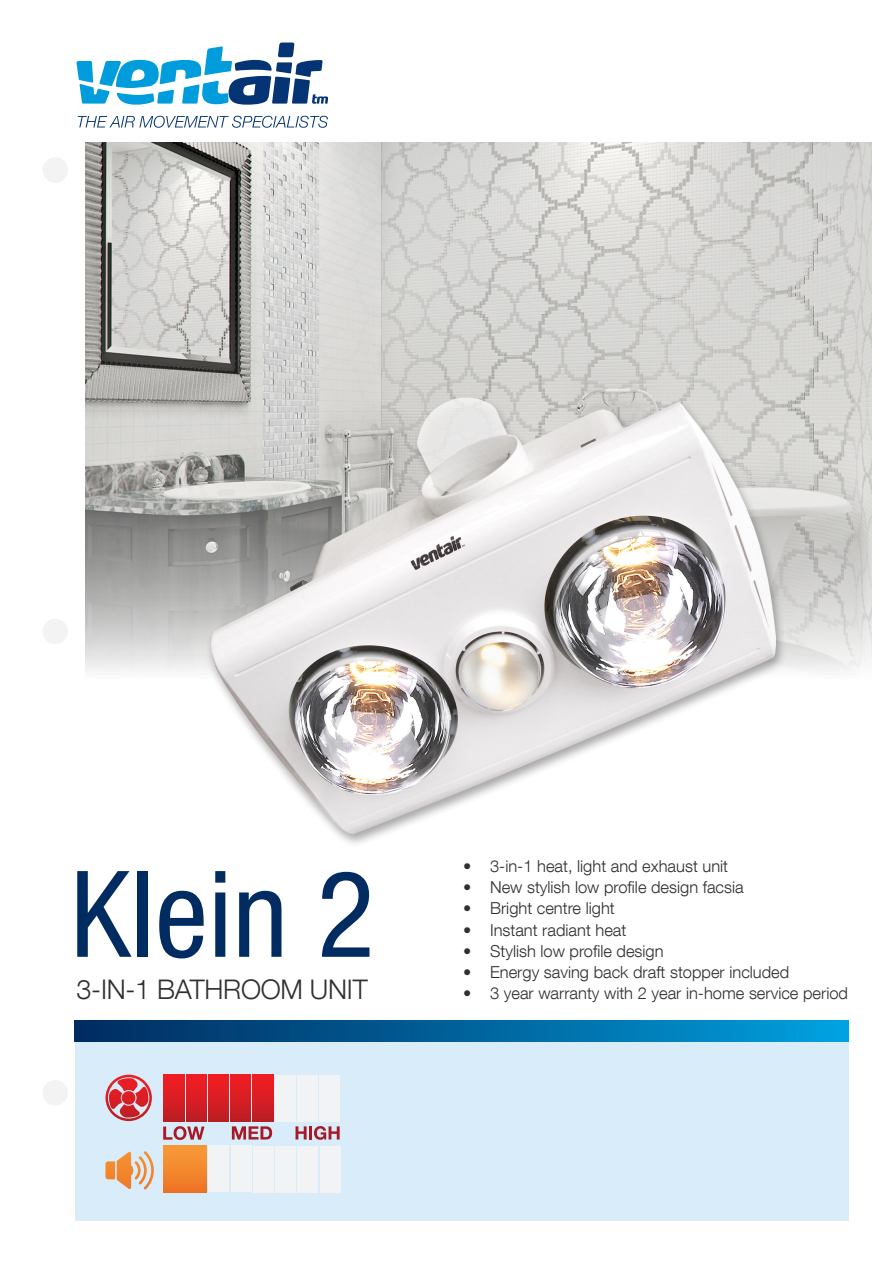
<style>
.page{position:relative;width:893px;height:1263px;background:#fff}
.page>*{position:absolute;margin:0;border:0;box-sizing:border-box;transform-origin:0 0}
.t1{font:condensed 120px "Helvetica Neue LT Com";color:#002c62}
.t2{font:300 27px "Helvetica Neue LT Com";letter-spacing:-.01em;color:#312f30}
.t3{font:300 16.5px "Helvetica Neue LT Com";color:#312f30}
</style>
<div class="page">
<svg style="left:78px;top:116px;width:250px;height:11px"></svg>
<svg style="left:77px;top:43px;width:251px;height:62px"></svg>
<div style="left:75px;top:1020px;width:774px;height:22px;background:linear-gradient(to right,#01295d,#009fdd)"></div>
<div style="left:75px;top:1042px;width:774px;height:178px;background:#d8edf9"></div>
<div style="left:164px;top:1075px;width:20px;height:46px;background:linear-gradient(to bottom,#f51c23,#bd1e24)"></div>
<div style="left:186px;top:1075px;width:20px;height:46px;background:linear-gradient(to bottom,#f51c23,#bd1e24)"></div>
<div style="left:208px;top:1075px;width:21px;height:46px;background:linear-gradient(to bottom,#f51c23,#bd1e24)"></div>
<div style="left:231px;top:1075px;width:20px;height:46px;background:linear-gradient(to bottom,#f41c23,#bd1e24)"></div>
<div style="left:253px;top:1075px;width:20px;height:46px;background:linear-gradient(to bottom,#f41c23,#bd1e24)"></div>
<div style="left:275px;top:1075px;width:20px;height:46px;background:#f2f3f4"></div>
<div style="left:297px;top:1075px;width:21px;height:46px;background:#f2f3f4"></div>
<div style="left:164px;top:1145px;width:21px;height:47px;background:linear-gradient(to bottom,#f89c38,#ef7525)"></div>
<div style="left:186px;top:1145px;width:21px;height:47px;background:linear-gradient(to bottom,#f89c38,#ef7525)"></div>
<div style="left:209px;top:1145px;width:20px;height:47px;background:#f2f3f4"></div>
<div style="left:231px;top:1145px;width:20px;height:47px;background:#f2f3f4"></div>
<svg style="left:163px;top:1126px;width:41px;height:14px"></svg>
<svg style="left:232px;top:1126px;width:40px;height:13px"></svg>
<svg style="left:295px;top:1126px;width:45px;height:14px"></svg>
<svg style="left:105px;top:1151px;width:49px;height:38px"></svg>
<svg style="left:105px;top:1075px;width:47px;height:46px"></svg>
<div style="left:253px;top:1146px;width:20px;height:46px;background:#f2f3f4"></div>
<div style="left:275px;top:1146px;width:21px;height:46px;background:#f2f3f4"></div>
<div style="left:298px;top:1146px;width:20px;height:46px;background:#f2f3f4"></div>
<div style="left:320px;top:1146px;width:20px;height:46px;background:#f2f3f4"></div>
<div style="left:320px;top:1075px;width:20px;height:46px;background:#f2f3f4"></div>
<img style="left:85px;top:142px;width:787px;height:528px">
<img style="left:198px;top:396px;width:587px;height:448px">
<div style="left:43px;top:619px;width:25px;height:25px;background:#f4f3f3;border-radius:50%"></div>
<div style="left:43px;top:1080px;width:25px;height:26px;background:#f4f3f3;border-radius:50%"></div>
<div style="left:43px;top:157px;width:25px;height:26px;background:#f4f3f3;border-radius:50%"></div>
<p class="t1" style="left:70px;top:844px;width:306px">Klein 2</p>
<p class="t2" style="left:77px;top:973px;width:293px">3-IN-1 BATHROOM UNIT</p>
<p class="t3" style="left:463px;top:856px;width:267px">• 3-in-1 heat, light and exhaust unit</p>
<p class="t3" style="left:463px;top:877px;width:282px">• New stylish low profile design facsia</p>
<p class="t3" style="left:463px;top:898px;width:153px">• Bright centre light</p>
<p class="t3" style="left:463px;top:919px;width:165px">• Instant radiant heat</p>
<p class="t3" style="left:463px;top:941px;width:202px">• Stylish low profile design</p>
<p class="t3" style="left:463px;top:962px;width:328px">• Energy saving back draft stopper included</p>
<p class="t3" style="left:463px;top:983px;width:386px">• 3 year warranty with 2 year in-home service period</p>
</div>
